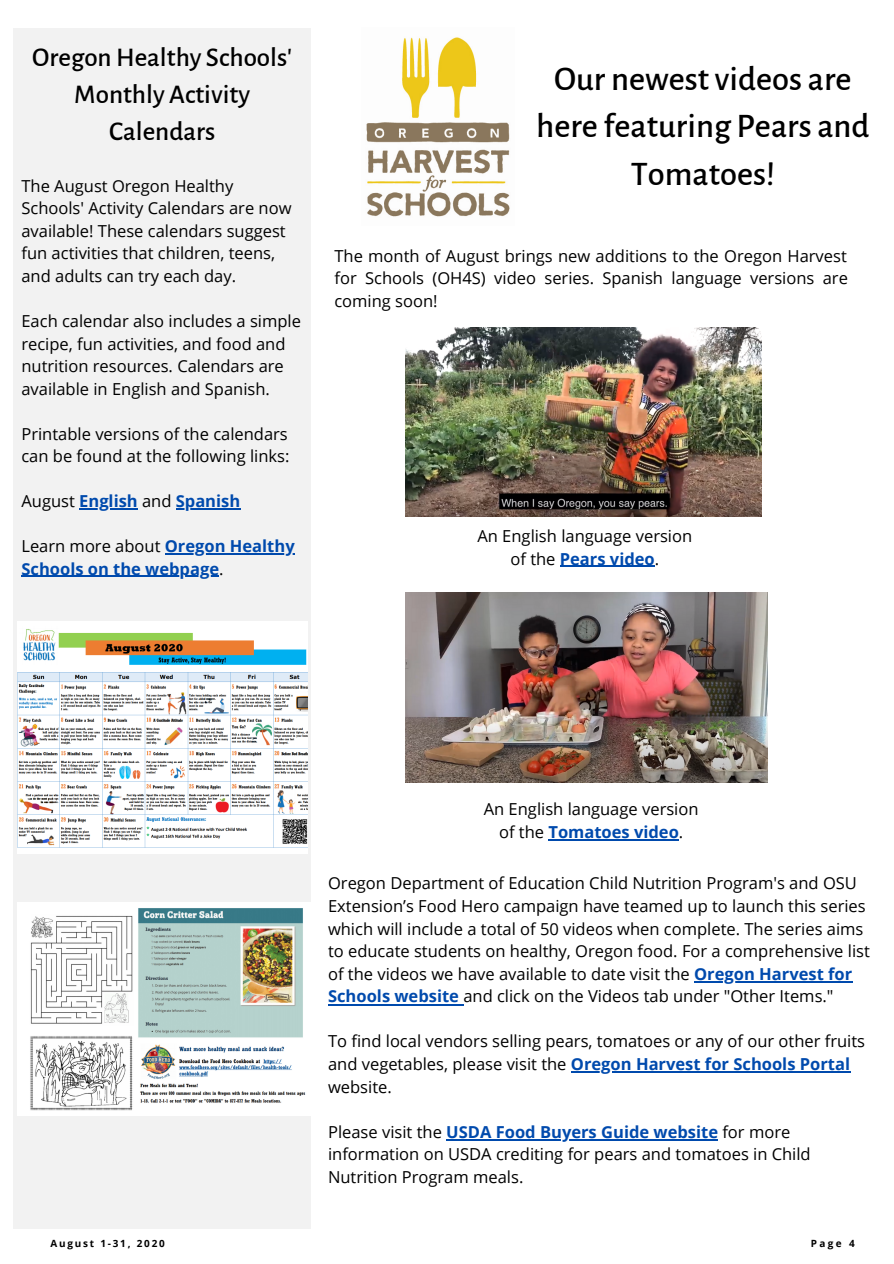
<style>
.page{position:relative;width:894px;height:1264px;background:#fff}
.page>*{position:absolute;margin:0;border:0;box-sizing:border-box;transform-origin:0 0}
.t1{font:500 34.5px/47.2px "Alegreya Sans";color:#000;text-align:center}
.t2{font:500 27px/37.2px "Alegreya Sans";color:#000;text-align:center}
.t3{font:16.5px/22.5px "Open Sans";color:#000}
.t4{font:700 16.5px/22.5px "Open Sans";color:#004aad}
.t5{font:700 9.9px "Open Sans";letter-spacing:.18em;color:#000}
.s1{font-weight:400;color:#000}
.s2{font-weight:700;color:#004aad}
</style>
<div class="page">
<div style="left:13px;top:28px;width:298px;height:1200px;background:#f2f2f2"></div>
<hr style="left:328px;top:1003px;width:135px;height:2px;background:#004aad">
<hr style="left:446px;top:1139px;width:272px;height:1px;background:#004aad">
<hr style="left:570px;top:1071px;width:279px;height:2px;background:#004aad">
<hr style="left:694px;top:981px;width:158px;height:1px;background:#004aad">
<hr style="left:21px;top:576px;width:198px;height:1px;background:#004aad">
<hr style="left:165px;top:553px;width:129px;height:1px;background:#004aad">
<hr style="left:176px;top:508px;width:64px;height:1px;background:#004aad">
<hr style="left:79px;top:508px;width:59px;height:1px;background:#004aad">
<hr style="left:548px;top:839px;width:130px;height:1px;background:#004aad">
<hr style="left:559px;top:566px;width:95px;height:1px;background:#004aad">
<img style="left:366px;top:37px;width:144px;height:180px">
<img style="left:405px;top:327px;width:356px;height:189px">
<img style="left:17px;top:621px;width:290px;height:232px">
<img style="left:405px;top:592px;width:362px;height:191px">
<img style="left:17px;top:903px;width:294px;height:212px">
<h2 class="t2" style="left:32px;top:39px;width:261px">Oregon Healthy Schools'<br>Monthly Activity<br>Calendars</h2>
<p class="t3" style="left:21px;top:174px;width:271px">The August Oregon Healthy<br>Schools' Activity Calendars are now available! These calendars suggest fun activities that children, teens, and adults can try each day.</p>
<p class="t3" style="left:21px;top:309px;width:281px">Each calendar also includes a simple recipe, fun activities, and food and nutrition resources. Calendars are available in English and Spanish.</p>
<p class="t3" style="left:21px;top:422px;width:269px">Printable versions of the calendars can be found at the following links:</p>
<p class="t4" style="left:21px;top:489px;width:220px"><span class="s1">August</span> English <span class="s1">and</span> Spanish</p>
<h2 class="t4" style="left:21px;top:534px;width:275px"><span class="s1">Learn more about</span> Oregon Healthy<br>Schools on the webpage<span class="s1">.</span></h2>
<p class="t1" style="left:536px;top:56px;width:335px">Our newest videos are here featuring Pears and<br>Tomatoes!</p>
<p class="t3" style="left:334px;top:244px;width:515px;text-align:justify">The month of August brings new additions to the Oregon Harvest for Schools (OH4S) video series. Spanish language versions are coming soon!</p>
<p class="t3" style="left:477px;top:524px;width:216px;text-align:center">An English language version of the <span class="s2">Pears video</span>.</p>
<p class="t3" style="left:483px;top:797px;width:216px;text-align:center">An English language version of the <span class="s2">Tomatoes video</span>.</p>
<p class="t3" style="left:328px;top:871px;width:543px">Oregon Department of Education Child Nutrition Program's and OSU Extension’s Food Hero campaign have teamed up to launch this series which will include a total of 50 videos when complete. The series aims to educate students on healthy, Oregon food. For a comprehensive list of the videos we have available to date visit the <span class="s2">Oregon Harvest for Schools website</span> and click on the Videos tab under "Other Items."</p>
<p class="t3" style="left:328px;top:1029px;width:538px">To find local vendors selling pears, tomatoes or any of our other fruits and vegetables, please visit the <span class="s2">Oregon Harvest for Schools Portal </span>website.</p>
<p class="t3" style="left:328px;top:1120px;width:484px">Please visit the <span class="s2">USDA Food Buyers Guide website</span> for more information on USDA crediting for pears and tomatoes in Child<br>Nutrition Program meals.</p>
<p class="t5" style="left:50px;top:1236px;width:116px">August 1-31, 2020</p>
<p class="t5" style="left:810px;top:1236px;width:45px">Page 4</p>
</div>
